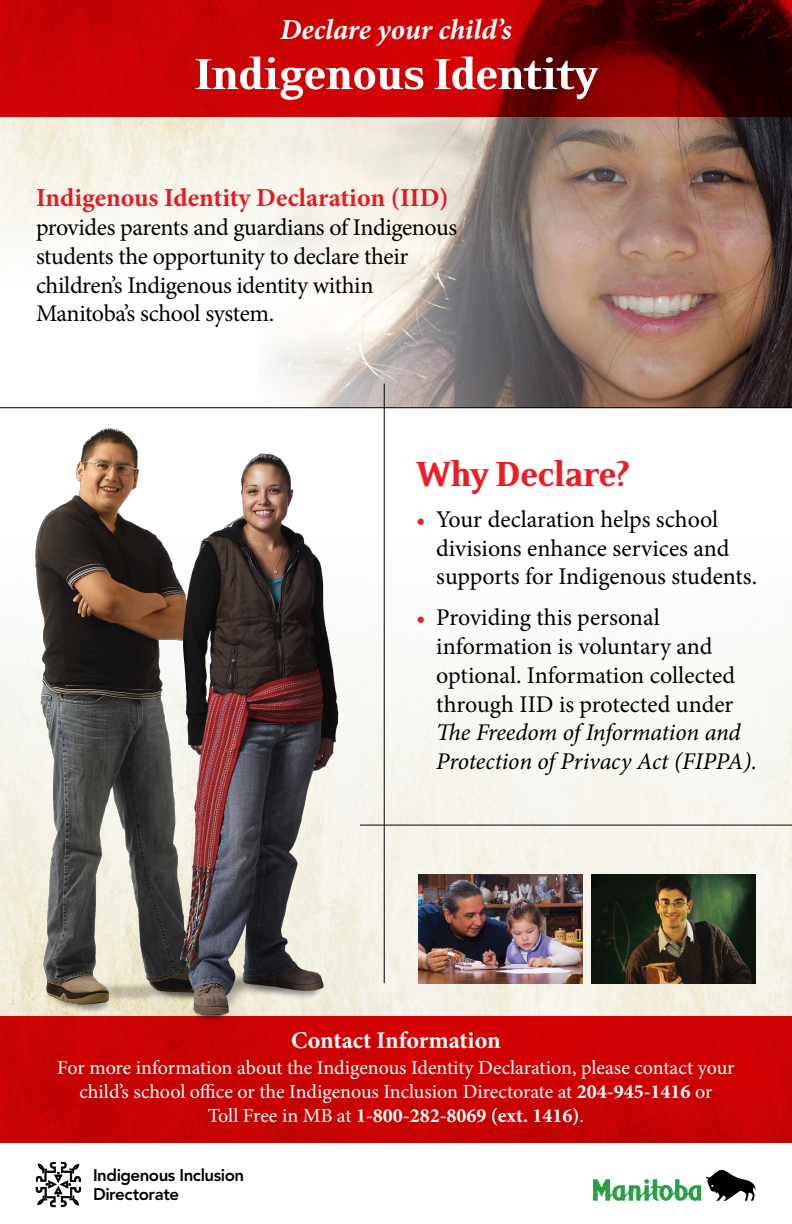
<style>
.page{position:relative;width:792px;height:1224px;background:#fff}
.page>*{position:absolute;margin:0;border:0;box-sizing:border-box;transform-origin:0 0}
.t1{font:900 50px "Eidetic Neo";letter-spacing:-.025em;color:#fff}
.t2{font:900 40px "Eidetic Neo";letter-spacing:-.03em;color:#ed1d24}
.t3{font:italic 700 29px "Minion Pro";letter-spacing:-.005em;color:#fff}
.t4{font:700 26px "Minion Pro";color:#ed1d24}
.t5{font:24px/28.8px "Minion Pro";letter-spacing:-.01em;color:#000}
.t6{font:italic 24px/28.8px "Minion Pro";letter-spacing:-.01em;color:#000}
.t7{font:700 24px "Minion Pro";letter-spacing:-.005em;color:#fff}
.t8{font:20px/24px "Minion Pro";letter-spacing:-.005em;color:#fff;text-align:center}
.t9{font:800 16.8px/19.2px "Avenir";letter-spacing:-.025em;color:#000}
.s1{color:#ed1d24}
.s2{font-weight:700}
</style>
<div class="page">
<img style="left:0;top:537px;width:792px;height:479px">
<img style="left:0;top:117px;width:257px;height:130px">
<img style="left:257px;top:117px;width:535px;height:290px">
<svg style="left:0;top:0;width:792px;height:117px;background:#9f0102"></svg>
<div style="left:0;top:1016px;width:792px;height:126px;background:#cb0203"></div>
<svg style="left:593px;top:1169px;width:163px;height:32px"></svg>
<img style="left:419px;top:875px;width:164px;height:108px">
<img style="left:592px;top:875px;width:164px;height:108px">
<hr style="left:0;top:407px;width:792px;height:1px;background:#000">
<hr style="left:360px;top:825px;width:432px;height:1px;background:#000">
<hr style="left:384px;top:384px;width:1px;height:599px;background:#000">
<img style="left:10px;top:428px;width:207px;height:603px">
<img style="left:164px;top:431px;width:196px;height:593px">
<svg style="left:36px;top:1162px;width:45px;height:45px"></svg>
<p class="t3" style="left:280px;top:9px;width:233px">Declare your child’s</p>
<h1 class="t1" style="left:194px;top:48px;width:406px">Indigenous Identity</h1>
<p class="t4" style="left:36px;top:180px;width:414px">Indigenous Identity Declaration (IID)</p>
<p class="t5" style="left:36px;top:213px;width:423px">provides parents and guardians of Indigenous students the opportunity to declare their children’s Indigenous identity within Manitoba’s school system.</p>
<h2 class="t2" style="left:416px;top:454px;width:216px">Why Declare?</h2>
<p class="t5" style="left:436px;top:505px;width:322px;text-indent:-20px"><span class="s1">•</span> Your declaration helps school divisions enhance services and supports for Indigenous students.</p>
<p class="t5" style="left:436px;top:603px;width:300px;text-indent:-20px"><span class="s1">•</span> Providing this personal information is voluntary and optional. Information collected through IID is protected under</p>
<p class="t6" style="left:436px;top:718px;width:322px">The Freedom of Information and<br>Protection of Privacy Act (FIPPA).</p>
<p class="t7" style="left:291px;top:1024px;width:211px">Contact Information</p>
<p class="t8" style="left:57px;top:1056px;width:679px">For more information about the Indigenous Identity Declaration, please contact your child’s school office or the Indigenous Inclusion Directorate at <span class="s2">204-945-1416</span> or<br>Toll Free in MB at <span class="s2">1-800-282-8069 (ext. 1416)</span>.</p>
<p class="t9" style="left:93px;top:1166px;width:153px">Indigenous Inclusion<br>Directorate</p>
</div>
